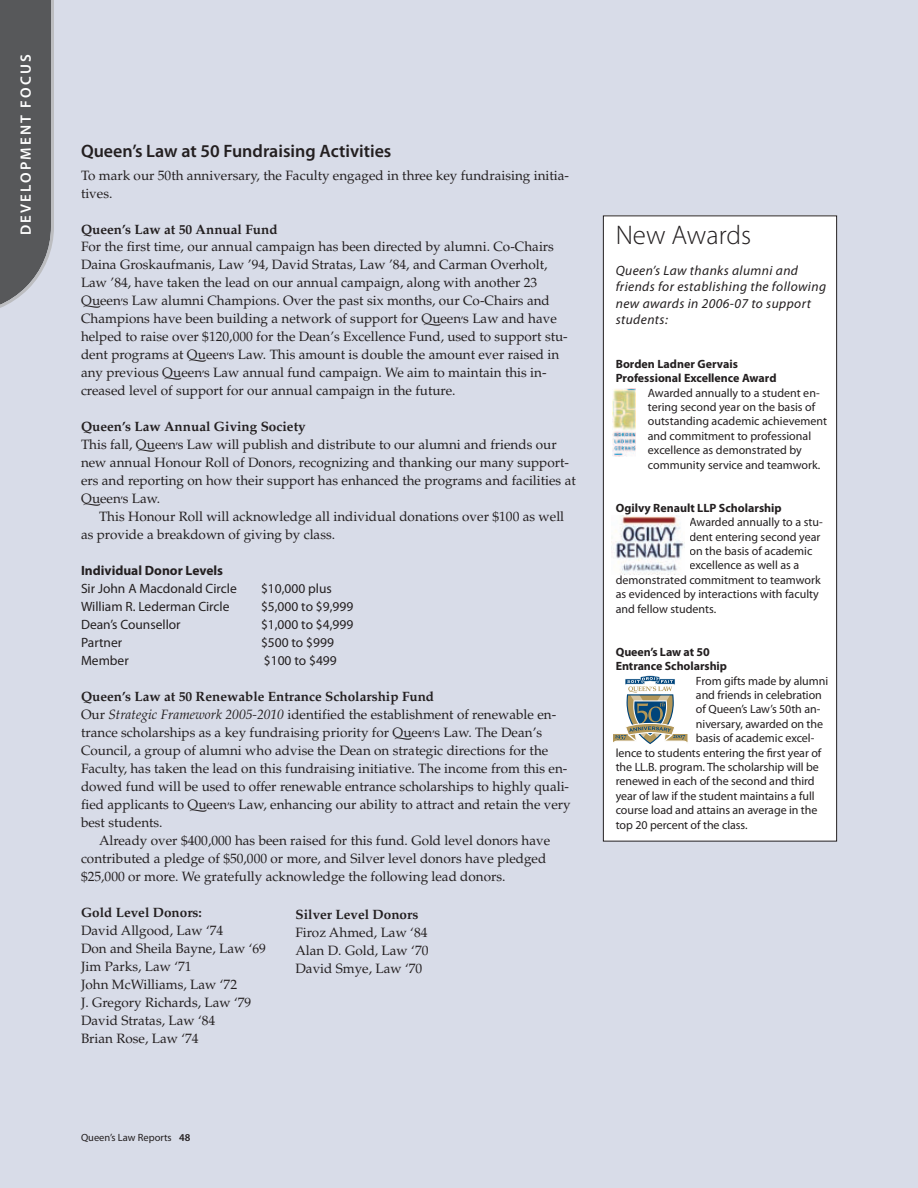
<style>
.page{position:relative;width:918px;height:1188px;background:#d8dce8}
.page>*{position:absolute;margin:0;border:0;box-sizing:border-box;transform-origin:0 0}
.t1{font:300 27px "Myriad Pro";color:#231f20}
.t2{font:600 18px "Myriad Pro";color:#231f20}
.t3{font:600 15px "Myriad Pro";letter-spacing:.145em;color:#fff}
.t4{font:13.5px/18px "Palatino";color:#231f20}
.t5{font:13.5px "Myriad Pro";color:#231f20}
.t6{font:700 13.5px "Palatino";color:#231f20}
.t7{font:italic 13.5px/16.2px "Myriad Pro";letter-spacing:.03em;color:#231f20}
.t8{font:700 13.5px "Myriad Pro";color:#231f20}
.t9{font:12px/14.4px "Myriad Pro";letter-spacing:-.005em;color:#231f20}
.t10{font:700 12px/14.4px "Myriad Pro";color:#231f20}
.t11{font:10.5px "Myriad Pro";color:#231f20}
.s1{font-family:"Queens"}
.s2{font-weight:700}
.s3{font-style:italic}
.s4{font-weight:600}
</style>
<div class="page">
<div style="left:603px;top:216px;width:234px;height:625px;background:#fff"></div>
<div style="left:603px;top:216px;width:234px;height:625px;border:1px solid #231f20"></div>
<img style="left:612px;top:388px;width:24px;height:68px">
<img style="left:612px;top:515px;width:73px;height:59px">
<svg style="left:613px;top:676px;width:75px;height:68px"></svg>
<svg style="left:0;top:0;width:54px;height:308px;background:#646668"></svg>
<p class="t3" style="left:20px;top:235px;width:182px;rotate:-90deg">DEVELOPMENT FOCuS</p>
<h2 class="t2" style="left:81px;top:144px;width:312px">Queen’s Law at 50 Fundraising Activities</h2>
<p class="t4" style="left:81px;top:167px;width:490px">To mark our 50th anniversary, the Faculty engaged in three key fundraising initia&shy;tives.</p>
<p class="t6" style="left:81px;top:224px;width:198px">Queen’s Law at 50 Annual Fund</p>
<p class="t4" style="left:81px;top:239px;width:488px">For the first time, our annual campaign has been directed by alumni. Co-Chairs Daina Groskaufmanis, Law ’94, David Stratas, Law ’84, and Carman Overholt, Law ’84, have taken the lead on our annual campaign, along with another 23<br><span class="s1">Q</span>ueen<span class="s1">’</span>s Law alumni Champions. Over the past six months, our Co-Chairs and Champions have been building a network of support for <span class="s1">Q</span>ueen<span class="s1">’</span>s Law and have helped to raise over $120,000 for the Dean’s Excellence Fund, used to support stu&shy;dent programs at <span class="s1">Q</span>ueen<span class="s1">’</span>s Law. This amount is double the amount ever raised in any previous <span class="s1">Q</span>ueen<span class="s1">’</span>s Law annual fund campaign. We aim to maintain this in&shy;creased level of support for our annual campaign in the future.</p>
<p class="t4" style="left:81px;top:419px;width:496px"><span class="s2">Queen’s Law Annual Giving Society<br></span>This fall, <span class="s1">Q</span>ueen<span class="s1">’</span>s Law will publish and distribute to our alumni and friends our new annual Honour Roll of Donors, recognizing and thanking our many support&shy;ers and reporting on how their support has enhanced the programs and facilities at <span class="s1">Q</span>ueen<span class="s1">’</span>s Law.</p>
<p class="t4" style="left:81px;top:509px;width:485px;text-indent:18px">This Honour Roll will acknowledge all individual donations over $100 as well as provide a breakdown of giving by class.</p>
<p class="t8" style="left:81px;top:566px;width:144px">Individual Donor Levels</p>
<p class="t5" style="left:81px;top:584px;width:157px">Sir John A Macdonald Circle</p>
<p class="t5" style="left:261px;top:584px;width:72px">$10,000 plus</p>
<p class="t5" style="left:81px;top:602px;width:150px">William R. Lederman Circle</p>
<p class="t5" style="left:261px;top:602px;width:94px">$5,000 to $9,999</p>
<p class="t5" style="left:81px;top:620px;width:101px">Dean’s Counsellor</p>
<p class="t5" style="left:261px;top:620px;width:94px">$1,000 to $4,999</p>
<p class="t5" style="left:81px;top:638px;width:43px">Partner</p>
<p class="t5" style="left:261px;top:638px;width:74px">$500 to $999</p>
<p class="t5" style="left:81px;top:656px;width:49px">Member</p>
<p class="t5" style="left:264px;top:656px;width:74px">$100 to $499</p>
<p class="t6" style="left:81px;top:692px;width:355px">Queen’s Law at 50 Renewable Entrance Scholarship Fund</p>
<p class="t4" style="left:81px;top:707px;width:477px">Our <span class="s3">Strategic Framework 2005-2010</span> identified the establishment of renewable en-</p>
<p class="t4" style="left:81px;top:725px;width:463px">trance scholarships as a key fundraising priority for <span class="s1">Q</span>ueen<span class="s1">’</span>s Law. The Dean’s</p>
<p class="t4" style="left:81px;top:743px;width:469px">Council, a group of alumni who advise the Dean on strategic directions for the</p>
<p class="t4" style="left:81px;top:761px;width:488px">Faculty, has taken the lead on this fundraising initiative. The income from this en-</p>
<p class="t4" style="left:81px;top:779px;width:490px">dowed fund will be used to offer renewable entrance scholarships to highly quali-</p>
<p class="t4" style="left:81px;top:797px;width:491px">fied applicants to <span class="s1">Q</span>ueen<span class="s1">’</span>s Law, enhancing our ability to attract and retain the very</p>
<p class="t4" style="left:81px;top:815px;width:83px">best students.</p>
<p class="t4" style="left:99px;top:833px;width:453px">Already over $400,000 has been raised for this fund. Gold level donors have</p>
<p class="t4" style="left:81px;top:851px;width:467px">contributed a pledge of $50,000 or more, and Silver level donors have pledged</p>
<p class="t4" style="left:81px;top:869px;width:426px">$25,000 or more. We gratefully acknowledge the following lead donors.</p>
<p class="t6" style="left:81px;top:908px;width:122px">Gold Level Donors:</p>
<p class="t4" style="left:81px;top:923px;width:187px">David Allgood, Law ‘74<br>Don and Sheila Bayne, Law ‘69<br>Jim Parks, Law ‘71<br>John McWilliams, Law ‘72<br>J. Gregory Richards, Law ‘79<br>David Stratas, Law ‘84<br>Brian Rose, Law ‘74</p>
<p class="t6" style="left:295px;top:909px;width:124px">Silver Level Donors</p>
<p class="t4" style="left:295px;top:925px;width:135px;text-align:justify">Firoz Ahmed, Law ‘84<br>Alan D. Gold, Law ‘70<br>David Smye, Law ‘70</p>
<p class="t11" style="left:81px;top:1134px;width:111px">Queen’s Law Reports <span class="s4">48</span></p>
<h1 class="t1" style="left:616px;top:225px;width:137px">New Awards</h1>
<p class="t7" style="left:616px;top:264px;width:212px">Queen’s Law thanks alumni and friends for establishing the following new awards in 2006-07 to support students:</p>
<p class="t10" style="left:616px;top:357px;width:162px">Borden Ladner Gervais<br>Professional Excellence Award</p>
<p class="t9" style="left:648px;top:386px;width:181px">Awarded annually to a student en&shy;tering second year on the basis of outstanding academic achievement and commitment to professional excellence as demonstrated by community service and teamwork.</p>
<p class="t10" style="left:616px;top:501px;width:167px">Ogilvy Renault LLP Scholarship</p>
<p class="t9" style="left:690px;top:516px;width:135px">Awarded annually to a stu-</p>
<p class="t9" style="left:690px;top:530px;width:133px">dent entering second year</p>
<p class="t9" style="left:690px;top:545px;width:124px">on the basis of academic</p>
<p class="t9" style="left:690px;top:559px;width:111px">excellence as well as a</p>
<p class="t9" style="left:616px;top:573px;width:206px">demonstrated commitment to teamwork</p>
<p class="t9" style="left:616px;top:588px;width:205px">as evidenced by interactions with faculty</p>
<p class="t9" style="left:616px;top:602px;width:102px">and fellow students.</p>
<p class="t10" style="left:616px;top:645px;width:113px">Queen’s Law at 50<br>Entrance Scholarship</p>
<p class="t9" style="left:696px;top:674px;width:134px">From gifts made by alumni</p>
<p class="t9" style="left:696px;top:689px;width:127px">and friends in celebration</p>
<p class="t9" style="left:696px;top:703px;width:126px">of Queen’s Law’s 50th an-</p>
<p class="t9" style="left:696px;top:717px;width:129px">niversary, awarded on the</p>
<p class="t9" style="left:696px;top:732px;width:120px">basis of academic excel-</p>
<p class="t9" style="left:616px;top:746px;width:207px">lence to students entering the first year of</p>
<p class="t9" style="left:616px;top:761px;width:205px">the LL.B. program. The scholarship will be</p>
<p class="t9" style="left:616px;top:775px;width:200px">renewed in each of the second and third</p>
<p class="t9" style="left:616px;top:789px;width:200px">year of law if the student maintains a full</p>
<p class="t9" style="left:616px;top:804px;width:203px">course load and attains an average in the</p>
<p class="t9" style="left:616px;top:818px;width:133px">top 20 percent of the class.</p>
</div>
